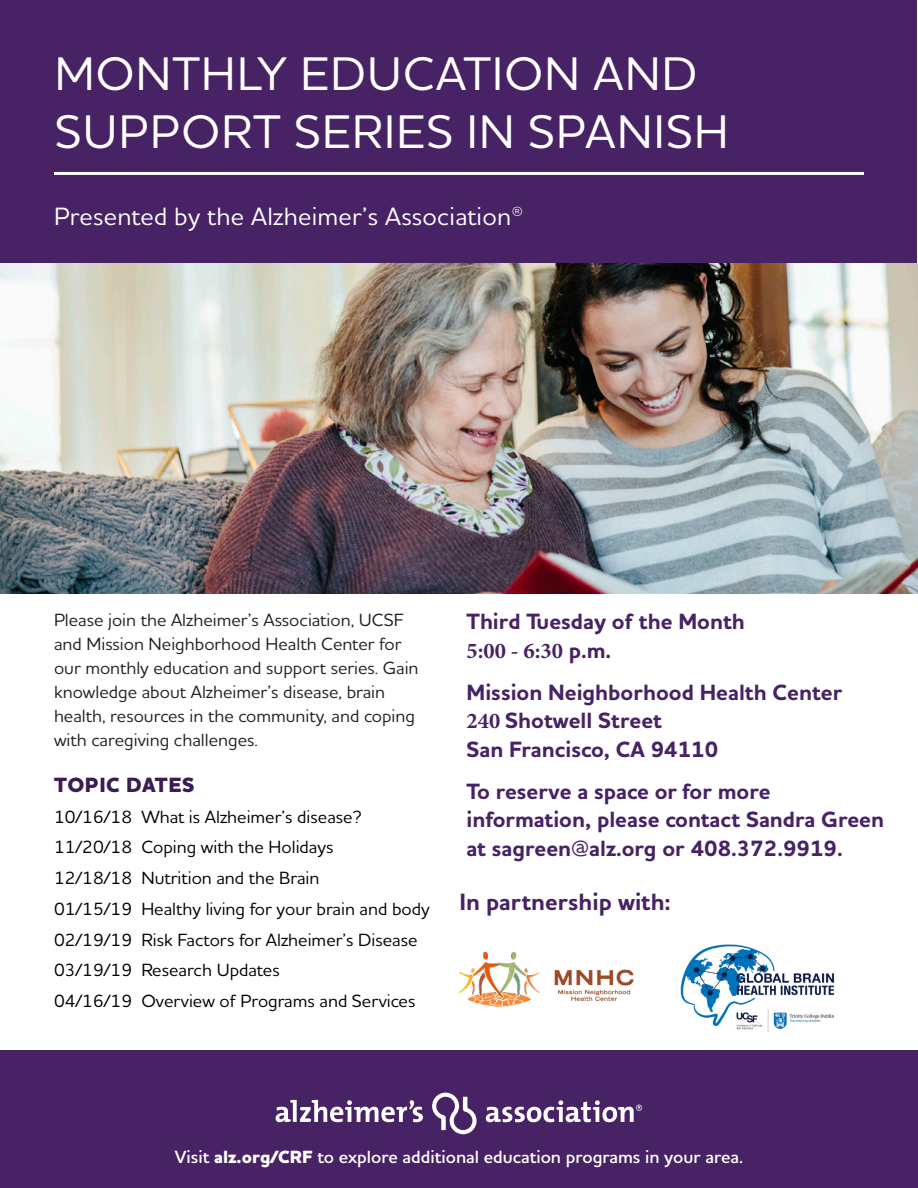
<style>
.page{position:relative;width:918px;height:1188px;background:#fff}
.page>*{position:absolute;margin:0;border:0;box-sizing:border-box;transform-origin:0 0}
.t1{font:500 48px/57.6px "Houschka Alt Pro";letter-spacing:.03em;color:#fff}
.t2{font:500 25.5px "Houschka Alt Pro";letter-spacing:.01em;color:#fff}
.t3{font:700 24px "Houschka Alt Pro";color:#472264}
.t4{font:700 22.5px/28.7px "Houschka Alt Pro";color:#472264}
.t5{font:800 21px "Houschka Alt Pro";letter-spacing:.03em;color:#3b1d54}
.t6{font:500 18px "Houschka Alt Pro";color:#000}
.t7{font:500 18px/24px "Houschka Alt Pro";color:#231f20}
.t8{font:600 18px "Houschka Alt Pro";color:#fff}
.s1{font-family:"Minion Pro"}
.s2{font-weight:800}
</style>
<div class="page">
<div style="left:1px;top:0;width:916px;height:264px;background:#472264"></div>
<div style="left:1px;top:1051px;width:917px;height:137px;background:#472264"></div>
<hr style="left:54px;top:172px;width:810px;height:3px;background:#fff">
<svg style="left:432px;top:1093px;width:45px;height:41px"></svg>
<svg style="left:276px;top:1100px;width:147px;height:22px"></svg>
<svg style="left:486px;top:1100px;width:156px;height:22px"></svg>
<img style="left:459px;top:952px;width:175px;height:55px">
<img style="left:680px;top:944px;width:155px;height:89px">
<img style="left:0;top:264px;width:917px;height:330px">
<p class="t1" style="left:55px;top:44px;width:676px">MONTHLY EDUCATION AND<br>SUPPORT SERIES IN SPANISH</p>
<p class="t2" style="left:54px;top:200px;width:471px">Presented by the Alzheimer’s Association®</p>
<p class="t7" style="left:54px;top:607px;width:366px">Please join the Alzheimer’s Association, UCSF and Mission Neighborhood Health Center for our monthly education and support series. Gain knowledge about Alzheimer’s disease, brain health, resources in the community, and coping with caregiving challenges.</p>
<p class="t5" style="left:54px;top:771px;width:142px">TOPIC DATES</p>
<p class="t6" style="left:54px;top:805px;width:309px">10/16/18 What is Alzheimer’s disease?</p>
<p class="t6" style="left:54px;top:836px;width:281px">11/20/18 Coping with the Holidays</p>
<p class="t6" style="left:54px;top:866px;width:267px">12/18/18 Nutrition and the Brain</p>
<p class="t6" style="left:54px;top:897px;width:377px">01/15/19 Healthy living for your brain and body</p>
<p class="t6" style="left:54px;top:928px;width:365px">02/19/19 Risk Factors for Alzheimer’s Disease</p>
<p class="t6" style="left:54px;top:959px;width:227px">03/19/19 Research Updates</p>
<p class="t6" style="left:54px;top:989px;width:363px">04/16/19 Overview of Programs and Services</p>
<p class="t4" style="left:467px;top:608px;width:280px;line-height:28.2px">Third Tuesday of the Month<br><span class="s1">5:00 - 6:30</span> p.m.</p>
<p class="t4" style="left:467px;top:678px;width:377px">Mission Neighborhood Health Center<br><span class="s1">240</span> Shotwell Street<br>San Francisco, CA 94110</p>
<p class="t4" style="left:467px;top:778px;width:419px">To reserve a space or for more information, please contact Sandra Green at sagreen@alz.org or 408.372.9919.</p>
<p class="t3" style="left:459px;top:886px;width:213px">In partnership with:</p>
<p class="t8" style="left:175px;top:1146px;width:570px">Visit <span class="s2">alz.org/CRF</span> to explore additional education programs in your area.</p>
</div>
